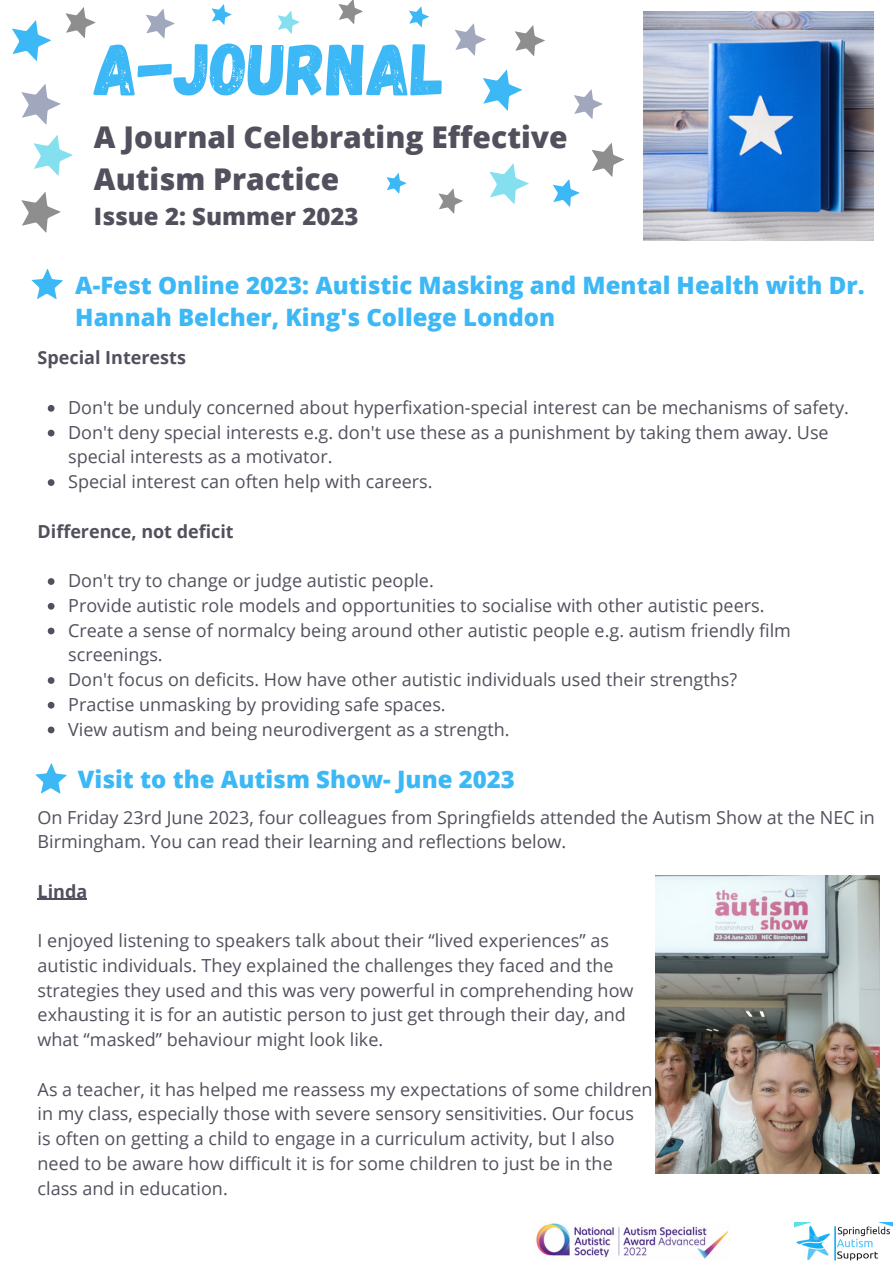
<style>
.page{position:relative;width:893px;height:1264px;background:#fff}
.page>*{position:absolute;margin:0;border:0;box-sizing:border-box;transform-origin:0 0}
.t1{font:73.5px "Gagalin";color:#3bb8f5}
.t2{font:800 30px/41.5px "Open Sans";color:#52505d}
.t3{font:800 24px/32.5px "Open Sans";color:#3bb8f5}
.t4{font:800 24px "Open Sans";color:#52505d}
.t5{font:18px/24.8px "Open Sans";color:#52505d}
.t6{font:700 18px "Open Sans";color:#52505d}
</style>
<div class="page">
<img style="left:643px;top:11px;width:230px;height:230px">
<img style="left:794px;top:1222px;width:98px;height:39px">
<img style="left:536px;top:1223px;width:193px;height:36px">
<svg style="left:48px;top:405px;width:6px;height:7px"></svg>
<svg style="left:48px;top:429px;width:6px;height:7px"></svg>
<svg style="left:48px;top:479px;width:6px;height:7px"></svg>
<svg style="left:48px;top:578px;width:6px;height:7px"></svg>
<svg style="left:48px;top:603px;width:6px;height:6px"></svg>
<svg style="left:48px;top:627px;width:6px;height:7px"></svg>
<svg style="left:48px;top:677px;width:6px;height:7px"></svg>
<svg style="left:48px;top:702px;width:6px;height:6px"></svg>
<svg style="left:48px;top:726px;width:6px;height:7px"></svg>
<svg style="left:21px;top:84px;width:52px;height:149px"></svg>
<svg style="left:12px;top:7px;width:84px;height:55px"></svg>
<svg style="left:574px;top:89px;width:29px;height:30px"></svg>
<svg style="left:489px;top:163px;width:40px;height:41px"></svg>
<svg style="left:146px;top:9px;width:29px;height:30px"></svg>
<svg style="left:211px;top:4px;width:21px;height:21px"></svg>
<svg style="left:277px;top:11px;width:23px;height:23px"></svg>
<svg style="left:338px;top:0;width:25px;height:24px"></svg>
<svg style="left:409px;top:6px;width:20px;height:22px"></svg>
<svg style="left:455px;top:23px;width:90px;height:88px"></svg>
<svg style="left:553px;top:143px;width:71px;height:64px"></svg>
<svg style="left:386px;top:173px;width:21px;height:21px"></svg>
<svg style="left:438px;top:188px;width:25px;height:26px"></svg>
<svg style="left:31px;top:268px;width:32px;height:32px"></svg>
<svg style="left:35px;top:763px;width:32px;height:31px"></svg>
<img style="left:655px;top:875px;width:224px;height:298px">
<hr style="left:38px;top:898px;width:49px;height:2px;background:#52505d">
<p class="t1" style="left:94px;top:22px;width:352px">A-JOURNAL</p>
<p class="t2" style="left:94px;top:116px;width:475px">A Journal Celebrating Effective<br>Autism Practice</p>
<p class="t4" style="left:94px;top:199px;width:266px">Issue 2: Summer 2023</p>
<p class="t3" style="left:75px;top:268px;width:790px">A-Fest Online 2023: Autistic Masking and Mental Health with Dr.<br>Hannah Belcher, King's College London</p>
<p class="t6" style="left:38px;top:345px;width:150px">Special Interests</p>
<p class="t5" style="left:68px;top:394px;width:782px">Don't be unduly concerned about hyperfixation-special interest can be mechanisms of safety.</p>
<p class="t5" style="left:68px;top:419px;width:762px">Don't deny special interests e.g. don't use these as a punishment by taking them away. Use special interests as a motivator.</p>
<p class="t5" style="left:68px;top:469px;width:366px">Special interest can often help with careers.</p>
<p class="t6" style="left:38px;top:518px;width:198px">Difference, not deficit</p>
<p class="t5" style="left:68px;top:568px;width:367px">Don't try to change or judge autistic people.</p>
<p class="t5" style="left:68px;top:592px;width:697px">Provide autistic role models and opportunities to socialise with other autistic peers.</p>
<p class="t5" style="left:68px;top:617px;width:724px">Create a sense of normalcy being around other autistic people e.g. autism friendly film screenings.</p>
<p class="t5" style="left:68px;top:666px;width:670px">Don't focus on deficits. How have other autistic individuals used their strengths?</p>
<p class="t5" style="left:68px;top:691px;width:379px">Practise unmasking by providing safe spaces.</p>
<p class="t5" style="left:68px;top:716px;width:443px">View autism and being neurodivergent as a strength.</p>
<p class="t3" style="left:78px;top:762px;width:438px">Visit to the Autism Show- June 2023</p>
<p class="t5" style="left:38px;top:804px;width:838px">On Friday 23rd June 2023, four colleagues from Springfields attended the Autism Show at the NEC in<br>Birmingham. You can read their learning and reflections below.</p>
<p class="t6" style="left:38px;top:878px;width:51px">Linda</p>
<p class="t5" style="left:38px;top:927px;width:573px">I enjoyed listening to speakers talk about their “lived experiences” as</p>
<p class="t5" style="left:38px;top:952px;width:577px">autistic individuals. They explained the challenges they faced and the</p>
<p class="t5" style="left:38px;top:977px;width:597px">strategies they used and this was very powerful in comprehending how</p>
<p class="t5" style="left:38px;top:1002px;width:589px">exhausting it is for an autistic person to just get through their day, and</p>
<p class="t5" style="left:38px;top:1026px;width:347px">what “masked” behaviour might look like.</p>
<p class="t5" style="left:38px;top:1076px;width:616px">As a teacher, it has helped me reassess my expectations of some children</p>
<p class="t5" style="left:38px;top:1101px;width:598px">in my class, especially those with severe sensory sensitivities. Our focus</p>
<p class="t5" style="left:38px;top:1125px;width:578px">is often on getting a child to engage in a curriculum activity, but I also</p>
<p class="t5" style="left:38px;top:1150px;width:576px">need to be aware how difficult it is for some children to just be in the</p>
<p class="t5" style="left:38px;top:1175px;width:192px">class and in education.</p>
</div>
